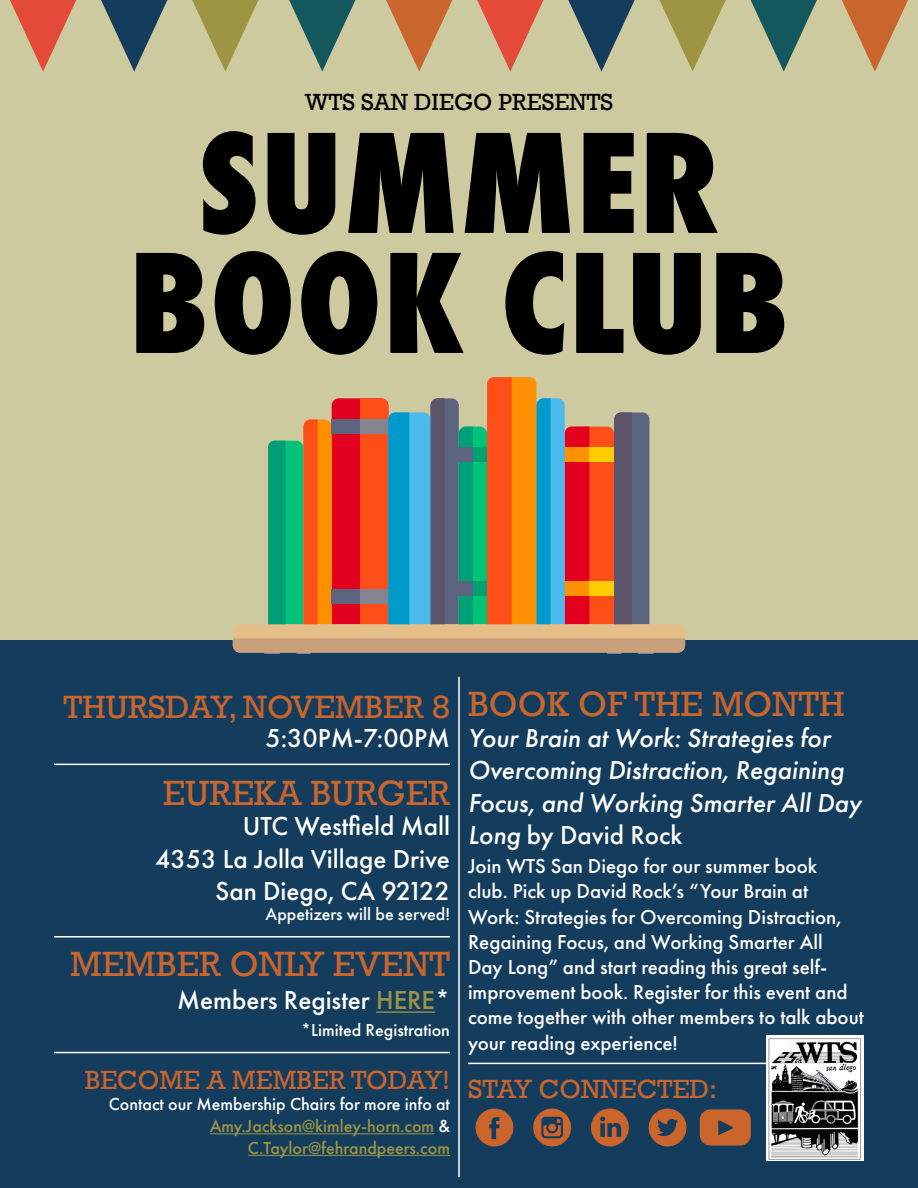
<style>
.page{position:relative;width:918px;height:1188px;background:#cecaa0}
.page>*{position:absolute;margin:0;border:0;box-sizing:border-box;transform-origin:0 0}
.t1{font:800 150px/120px "Futura PT Cond";letter-spacing:.01em;color:#000;text-align:center}
.t2{font:36px "Rockwell";color:#ca652d}
.t3{font:33px "Rockwell";color:#ca652d}
.t4{font:italic 500 27px/32.4px "Futura PT";color:#fff}
.t5{font:500 27px/32.4px "Futura PT";color:#fff;text-align:right}
.t6{font:27px "Rockwell";color:#ca652d}
.t7{font:24px "Rockwell";color:#000}
.t8{font:500 21px/25.2px "Futura PT";color:#fff}
.t9{font:500 18px/21.6px "Futura PT";color:#9d9542;text-align:right}
.t10{font:500 18px "Futura PT";color:#fff}
.s1{color:#9d9542}
.s2{color:#fff}
.s3{font-style:normal}
</style>
<div class="page">
<div style="left:0;top:640px;width:918px;height:548px;background:#143d5d"></div>
<svg style="left:10px;top:0;width:66px;height:72px"></svg>
<svg style="left:101px;top:0;width:66px;height:72px"></svg>
<svg style="left:192px;top:0;width:67px;height:72px"></svg>
<svg style="left:289px;top:0;width:66px;height:72px"></svg>
<svg style="left:386px;top:0;width:66px;height:72px"></svg>
<svg style="left:477px;top:0;width:67px;height:72px"></svg>
<svg style="left:568px;top:0;width:67px;height:72px"></svg>
<svg style="left:659px;top:0;width:67px;height:72px"></svg>
<svg style="left:751px;top:0;width:66px;height:72px"></svg>
<svg style="left:842px;top:0;width:66px;height:72px"></svg>
<div style="left:233px;top:624px;width:452px;height:29px;background:#e6be8a;border-radius:7px"></div>
<svg style="left:268px;top:377px;width:381px;height:247px;background:#977c64"></svg>
<svg style="left:233px;top:638px;width:452px;height:15px;background:#c79f7c"></svg>
<hr style="left:54px;top:764px;width:396px;height:1px;background:#fff">
<hr style="left:54px;top:936px;width:396px;height:2px;background:#fff">
<hr style="left:376px;top:1011px;width:59px;height:2px;background:#9d9542">
<hr style="left:458px;top:677px;width:2px;height:500px;background:#fff">
<hr style="left:54px;top:1052px;width:396px;height:1px;background:#fff">
<hr style="left:468px;top:1063px;width:396px;height:1px;background:#fff">
<hr style="left:210px;top:1133px;width:224px;height:1px;background:#9d9542">
<hr style="left:248px;top:1155px;width:202px;height:1px;background:#9d9542">
<svg style="left:476px;top:1109px;width:37px;height:37px"></svg>
<svg style="left:533px;top:1109px;width:38px;height:37px"></svg>
<div style="left:591px;top:1109px;width:38px;height:37px;background:#cb652c;border-radius:50%"></div>
<svg style="left:600px;top:1117px;width:21px;height:20px"></svg>
<svg style="left:649px;top:1109px;width:38px;height:37px"></svg>
<svg style="left:700px;top:1109px;width:51px;height:37px;background:#b15f32"></svg>
<img style="left:767px;top:1035px;width:97px;height:125px">
<p class="t7" style="left:305px;top:88px;width:310px">WTS SAN DIEGO PRESENTS</p>
<h1 class="t1" style="left:129px;top:122px;width:661px">SUMMER<br>BOOK CLUB</h1>
<h3 class="t3" style="left:64px;top:688px;width:388px">THURSDAY, NOVEMBER 8</h3>
<p class="t5" style="left:265px;top:722px;width:186px">5:30PM-7:00PM</p>
<h2 class="t2" style="left:163px;top:772px;width:289px">EUREKA BURGER</h2>
<p class="t5" style="left:155px;top:810px;width:296px">UTC Westfield Mall<br>4353 La Jolla Village Drive<br>San Diego, CA 92122</p>
<p class="t10" style="left:266px;top:903px;width:186px">Appetizers will be served!</p>
<h2 class="t2" style="left:70px;top:943px;width:381px">MEMBER ONLY EVENT</h2>
<p class="t5" style="left:177px;top:984px;width:274px">Members Register <span class="s1">HERE</span>*</p>
<p class="t10" style="left:301px;top:1019px;width:150px">*Limited Registration</p>
<p class="t6" style="left:85px;top:1064px;width:367px">BECOME A MEMBER TODAY!</p>
<p class="t9" style="left:109px;top:1094px;width:343px"><span class="s2">Contact our Membership Chairs for more info at<br></span>Amy.Jackson@kimley-horn.com <span class="s2">&amp;<br></span>C.Taylor@fehrandpeers.com</p>
<h2 class="t2" style="left:468px;top:684px;width:378px">BOOK OF THE MONTH</h2>
<p class="t4" style="left:468px;top:722px;width:395px">Your Brain at Work: Strategies for<br>Overcoming Distraction, Regaining<br>Focus, and Working Smarter All Day<br>Long <span class="s3">by David Rock</span></p>
<p class="t8" style="left:468px;top:854px;width:397px">Join WTS San Diego for our summer book<br>club. Pick up David Rock’s “Your Brain at Work: Strategies for Overcoming Distraction, Regaining Focus, and Working Smarter All<br>Day Long” and start reading this great self&shy;improvement book. Register for this event and come together with other members to talk about your reading experience!</p>
<p class="t6" style="left:468px;top:1073px;width:251px">STAY CONNECTED:</p>
</div>
